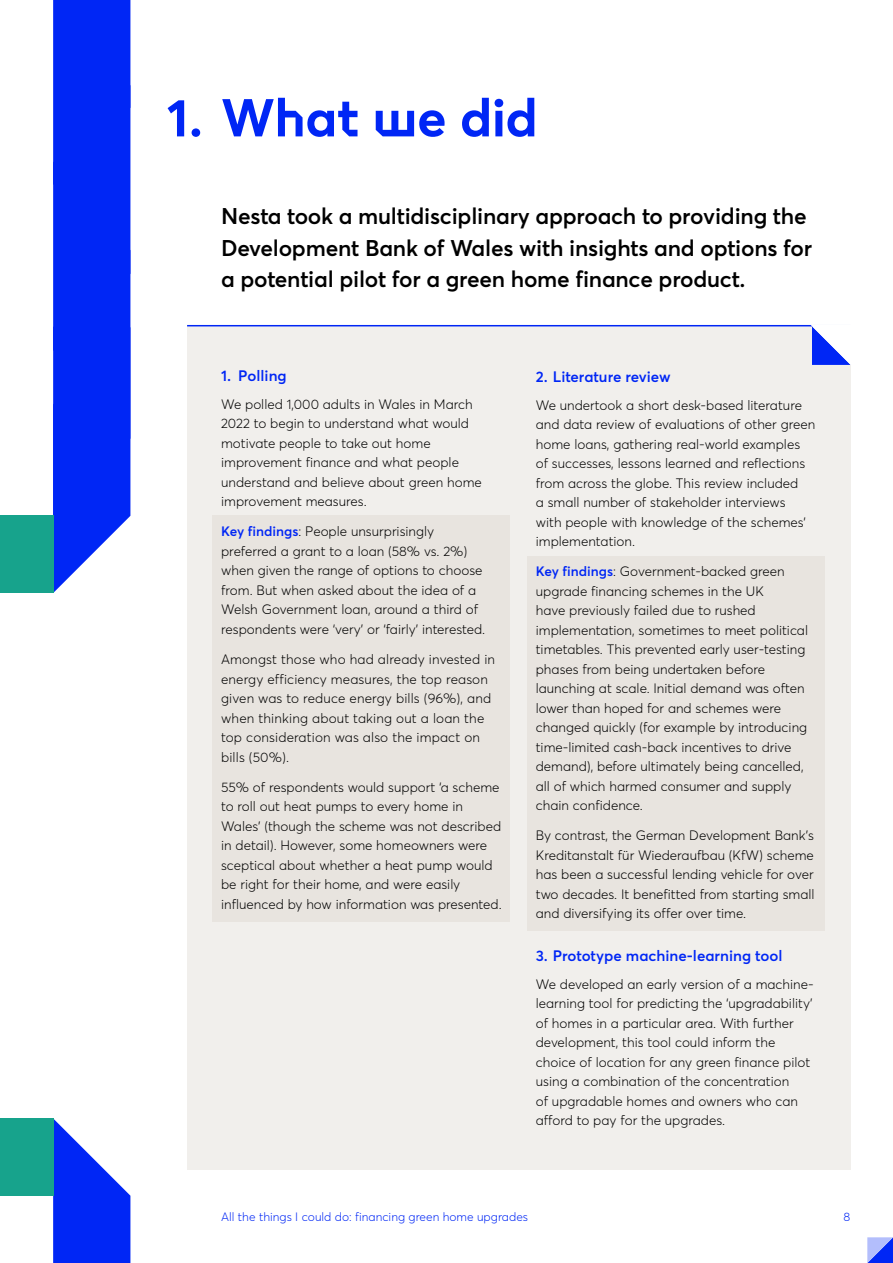
<style>
.page{position:relative;width:893px;height:1263px;background:#fff}
.page>*{position:absolute;margin:0;border:0;box-sizing:border-box;transform-origin:0 0}
.Section_Heading_35pt{font:52.5px "Zosia Display";letter-spacing:-.005em;color:#0026f5}
.Intro_paragraph{font:600 22.5px/31.5px "Averta";letter-spacing:-.01em;color:#000}
.Numbered_10pt{font:600 15px "Averta";color:#0026f5}
.Body_Copy_Financial{font:300 13.5px/19.5px "Averta";color:#000}
.t1{font:300 12px "Averta";color:#0026f5}
.s1{font-weight:600;color:#0026f5}
</style>
<div class="page">
<svg style="left:867px;top:1237px;width:26px;height:26px"></svg>
<div style="left:187px;top:326px;width:663px;height:844px;background:#f1efec"></div>
<div style="left:213px;top:516px;width:297px;height:406px;background:#e8e4df"></div>
<div style="left:527px;top:556px;width:298px;height:374px;background:#e8e4df"></div>
<svg style="left:53px;top:1118px;width:77px;height:145px"></svg>
<svg style="left:53px;top:0;width:77px;height:593px;background:#1237f3"></svg>
<div style="left:0;top:516px;width:53px;height:77px;background:#17a38c"></div>
<div style="left:0;top:1118px;width:53px;height:78px;background:#17a38c"></div>
<hr style="left:187px;top:325px;width:663px;height:1px;background:#0026f5">
<svg style="left:810px;top:325px;width:41px;height:42px;background:#8f9ff8"></svg>
<h1 class="Section_Heading_35pt" style="left:167px;top:86px;width:372px">1. What we did</h1>
<p class="Intro_paragraph" style="left:221px;top:200px;width:593px">Nesta took a multidisciplinary approach to providing the<br>Development Bank of Wales with insights and options for a potential pilot for a green home finance product.</p>
<p class="Numbered_10pt" style="left:221px;top:366px;width:67px">1. Polling</p>
<p class="Body_Copy_Financial" style="left:221px;top:394px;width:262px">We polled 1,000 adults in Wales in March 2022 to begin to understand what would motivate people to take out home improvement finance and what people understand and believe about green home improvement measures.</p>
<p class="Body_Copy_Financial" style="left:221px;top:522px;width:266px"><span class="s1">Key findings</span>: People unsurprisingly preferred a grant to a loan (58% vs. 2%) when given the range of options to choose from. But when asked about the idea of a Welsh Government loan, around a third of respondents were ‘very’ or ‘fairly’ interested.</p>
<p class="Body_Copy_Financial" style="left:221px;top:649px;width:275px">Amongst those who had already invested in energy efficiency measures, the top reason given was to reduce energy bills (96%), and when thinking about taking out a loan the top consideration was also the impact on bills (50%).</p>
<p class="Body_Copy_Financial" style="left:221px;top:777px;width:282px">55% of respondents would support ‘a scheme to roll out heat pumps to every home in Wales’ (though the scheme was not described in detail). However, some homeowners were sceptical about whether a heat pump would be right for their home, and were easily influenced by how information was presented.</p>
<p class="Numbered_10pt" style="left:536px;top:367px;width:136px">2. Literature review</p>
<p class="Body_Copy_Financial" style="left:536px;top:395px;width:281px">We undertook a short desk-based literature and data review of evaluations of other green home loans, gathering real-world examples of successes, lessons learned and reflections from across the globe. This review included<br>a small number of stakeholder interviews<br>with people with knowledge of the schemes’ implementation.</p>
<p class="Body_Copy_Financial" style="left:536px;top:562px;width:274px"><span class="s1">Key findings</span>: Government-backed green upgrade financing schemes in the UK<br>have previously failed due to rushed implementation, sometimes to meet political timetables. This prevented early user-testing phases from being undertaken before launching at scale. Initial demand was often lower than hoped for and schemes were changed quickly (for example by introducing time-limited cash-back incentives to drive demand), before ultimately being cancelled, all of which harmed consumer and supply chain confidence.</p>
<p class="Body_Copy_Financial" style="left:536px;top:826px;width:280px;text-align:justify">By contrast, the German Development Bank’s Kreditanstalt für Wiederaufbau (KfW) scheme has been a successful lending vehicle for over two decades. It benefitted from starting small and diversifying its offer over time.</p>
<p class="Numbered_10pt" style="left:536px;top:946px;width:248px">3. Prototype machine-learning tool</p>
<p class="Body_Copy_Financial" style="left:536px;top:974px;width:279px">We developed an early version of a machine&shy;learning tool for predicting the ‘upgradability’ of homes in a particular area. With further development, this tool could inform the choice of location for any green finance pilot using a combination of the concentration<br>of upgradable homes and owners who can afford to pay for the upgrades.</p>
<p class="t1" style="left:221px;top:1209px;width:308px">All the things I could do: financing green home upgrades</p>
<p class="t1" style="left:844px;top:1209px;width:8px">8</p>
</div>
